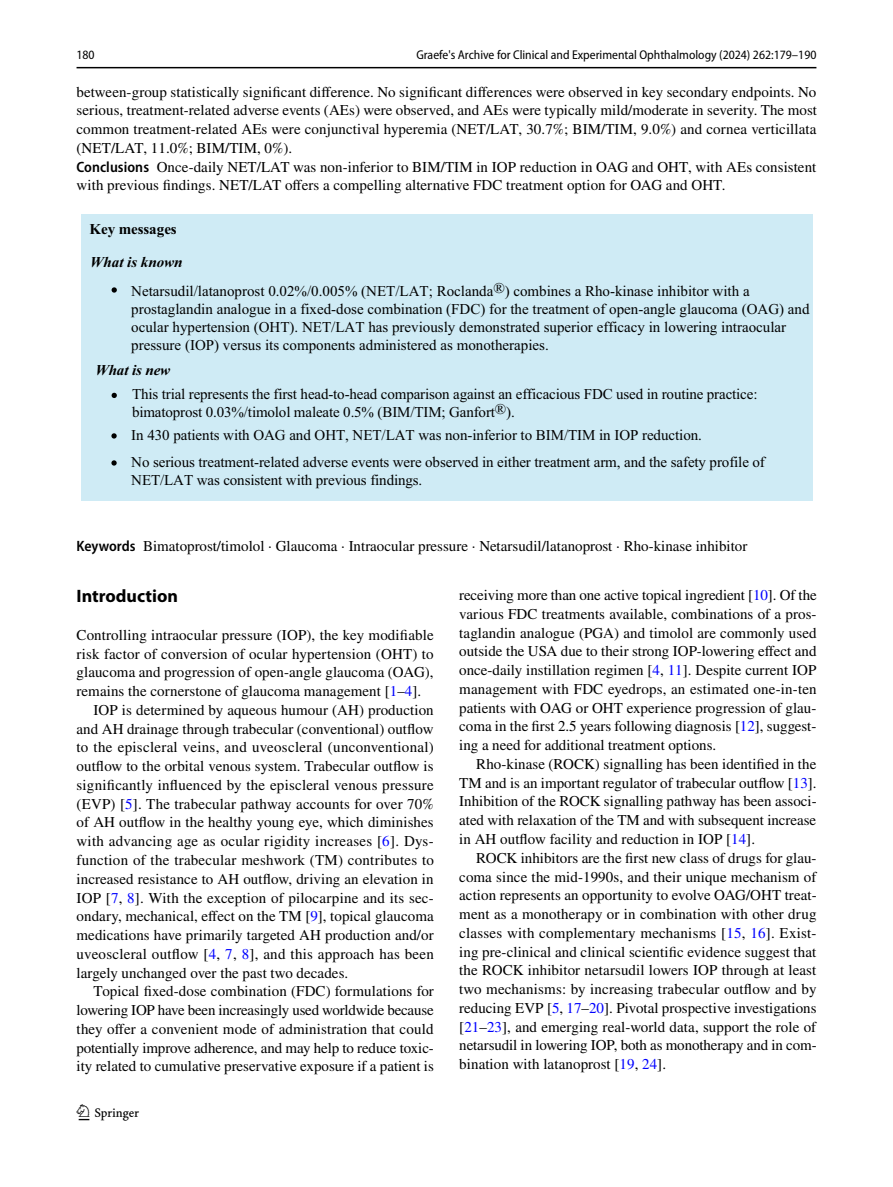
<style>
.page{position:relative;width:893px;height:1187px;background:#fff}
.page>*{position:absolute;margin:0;border:0;box-sizing:border-box;transform-origin:0 0}
.t1{font:22.5px "Springnew Regular 2";color:#000}
.t2{font:700 18px "Myriad Pro";color:#000}
.t3{font:15px/18.8px "STIX";letter-spacing:.005em;color:#000;text-align:justify}
.t4{font:15px/18px "Times New Roman";letter-spacing:-.005em;color:#000}
.t5{font:15px "STIX";letter-spacing:-.015em;color:#000}
.t6{font:italic 700 15px "Times New Roman";color:#000}
.t7{font:700 15px "Times New Roman";letter-spacing:-.005em;color:#000}
.t8{font:semi-condensed 12.75px "Myriad Pro";color:#000}
.s1{font-family:"Myriad Pro";font-weight:600;font-stretch:semi-condensed}
.s2{color:#00f}
</style>
<div class="page">
<hr style="left:77px;top:67px;width:739px;height:1px;background:#000">
<div style="left:81px;top:215px;width:731px;height:286px;background:#cfebf5"></div>
<svg style="left:112px;top:287px;width:5px;height:5px"></svg>
<svg style="left:112px;top:393px;width:5px;height:5px"></svg>
<svg style="left:111px;top:433px;width:6px;height:5px"></svg>
<svg style="left:111px;top:460px;width:6px;height:5px"></svg>
<p class="t8" style="left:77px;top:48px;width:20px">180</p>
<p class="t8" style="left:416px;top:48px;width:401px">Graefe's Archive for Clinical and Experimental Ophthalmology (2024) 262:179–190</p>
<p class="t3" style="left:77px;top:83px;width:742px;text-align:left">between-group statistically significant difference. No significant differences were observed in key secondary endpoints. No serious, treatment-related adverse events (AEs) were observed, and AEs were typically mild/moderate in severity. The most common treatment-related AEs were conjunctival hyperemia (NET/LAT, 30.7%; BIM/TIM, 9.0%) and cornea verticillata (NET/LAT, 11.0%; BIM/TIM, 0%).<br><span class="s1">Conclusions</span> Once-daily NET/LAT was non-inferior to BIM/TIM in IOP reduction in OAG and OHT, with AEs consistent with previous findings. NET/LAT offers a compelling alternative FDC treatment option for OAG and OHT.</p>
<p class="t7" style="left:90px;top:219px;width:88px">Key messages</p>
<p class="t6" style="left:90px;top:251px;width:94px">What is known</p>
<p class="t4" style="left:131px;top:283px;width:680px">Netarsudil/latanoprost 0.02%/0.005% (NET/LAT; Roclanda®) combines a Rho-kinase inhibitor with a prostaglandin analogue in a fixed-dose combination (FDC) for the treatment of open-angle glaucoma (OAG) and ocular hypertension (OHT). NET/LAT has previously demonstrated superior efficacy in lowering intraocular pressure (IOP) versus its components administered as monotherapies.</p>
<p class="t6" style="left:95px;top:360px;width:76px">What is new</p>
<p class="t4" style="left:132px;top:386px;width:627px">This trial represents the first head-to-head comparison against an efficacious FDC used in routine practice: bimatoprost 0.03%/timolol maleate 0.5% (BIM/TIM; Ganfort®).</p>
<p class="t4" style="left:131px;top:422px;width:635px;line-height:27px">In 430 patients with OAG and OHT, NET/LAT was non-inferior to BIM/TIM in IOP reduction.<br>No serious treatment-related adverse events were observed in either treatment arm, and the safety profile of</p>
<p class="t4" style="left:131px;top:472px;width:293px">NET/LAT was consistent with previous findings.</p>
<p class="t3" style="left:77px;top:538px;width:672px"><span class="s1">Keywords</span> Bimatoprost/timolol · Glaucoma · Intraocular pressure · Netarsudil/latanoprost · Rho-kinase inhibitor</p>
<p class="t2" style="left:77px;top:584px;width:103px">Introduction</p>
<p class="t3" style="left:77px;top:626px;width:359px">Controlling intraocular pressure (IOP), the key modifiable</p>
<p class="t3" style="left:77px;top:645px;width:359px">risk factor of conversion of ocular hypertension (OHT) to</p>
<p class="t3" style="left:77px;top:664px;width:359px">glaucoma and progression of open-angle glaucoma (OAG),</p>
<p class="t3" style="left:77px;top:682px;width:346px">remains the cornerstone of glaucoma management [<span class="s2">1</span>–<span class="s2">4</span>].</p>
<p class="t3" style="left:94px;top:701px;width:342px">IOP is determined by aqueous humour (AH) production</p>
<p class="t3" style="left:77px;top:720px;width:359px">and AH drainage through trabecular (conventional) outflow</p>
<p class="t3" style="left:77px;top:739px;width:359px">to the episcleral veins, and uveoscleral (unconventional)</p>
<p class="t3" style="left:77px;top:757px;width:359px">outflow to the orbital venous system. Trabecular outflow is</p>
<p class="t3" style="left:77px;top:776px;width:359px">significantly influenced by the episcleral venous pressure</p>
<p class="t3" style="left:77px;top:795px;width:359px">(EVP) [<span class="s2">5</span>]. The trabecular pathway accounts for over 70%</p>
<p class="t3" style="left:77px;top:814px;width:359px">of AH outflow in the healthy young eye, which diminishes</p>
<p class="t3" style="left:77px;top:832px;width:359px">with advancing age as ocular rigidity increases [<span class="s2">6</span>]. Dys-</p>
<p class="t3" style="left:77px;top:851px;width:359px">function of the trabecular meshwork (TM) contributes to</p>
<p class="t3" style="left:77px;top:870px;width:359px">increased resistance to AH outflow, driving an elevation in</p>
<p class="t3" style="left:77px;top:889px;width:359px">IOP [<span class="s2">7</span>, <span class="s2">8</span>]. With the exception of pilocarpine and its sec-</p>
<p class="t3" style="left:77px;top:907px;width:359px">ondary, mechanical, effect on the TM [<span class="s2">9</span>], topical glaucoma</p>
<p class="t3" style="left:77px;top:926px;width:359px">medications have primarily targeted AH production and/or</p>
<p class="t3" style="left:77px;top:945px;width:359px">uveoscleral outflow [<span class="s2">4</span>, <span class="s2">7</span>, <span class="s2">8</span>], and this approach has been</p>
<p class="t3" style="left:77px;top:964px;width:273px">largely unchanged over the past two decades.</p>
<p class="t3" style="left:94px;top:982px;width:342px">Topical fixed-dose combination (FDC) formulations for</p>
<p class="t5" style="left:77px;top:999px;width:359px">lowering IOP have been increasingly used worldwide because</p>
<p class="t3" style="left:77px;top:1020px;width:358px">they offer a convenient mode of administration that could</p>
<p class="t3" style="left:77px;top:1039px;width:359px">potentially improve adherence, and may help to reduce toxic-</p>
<p class="t3" style="left:77px;top:1057px;width:359px">ity related to cumulative preservative exposure if a patient is</p>
<p class="t3" style="left:459px;top:586px;width:359px">receiving more than one active topical ingredient [<span class="s2">10</span>]. Of the various FDC treatments available, combinations of a pros&shy;taglandin analogue (PGA) and timolol are commonly used outside the USA due to their strong IOP-lowering effect and once-daily instillation regimen [<span class="s2">4</span>, <span class="s2">11</span>]. Despite current IOP management with FDC eyedrops, an estimated one-in-ten patients with OAG or OHT experience progression of glau&shy;coma in the first 2.5 years following diagnosis [<span class="s2">12</span>], suggest&shy;ing a need for additional treatment options.</p>
<p class="t3" style="left:459px;top:755px;width:359px;text-indent:17px">Rho-kinase (ROCK) signalling has been identified in the TM and is an important regulator of trabecular outflow [<span class="s2">13</span>].<br>Inhibition of the ROCK signalling pathway has been associ&shy;ated with relaxation of the TM and with subsequent increase in AH outflow facility and reduction in IOP [<span class="s2">14</span>].</p>
<p class="t3" style="left:459px;top:849px;width:359px;text-indent:17px">ROCK inhibitors are the first new class of drugs for glau&shy;coma since the mid-1990s, and their unique mechanism of action represents an opportunity to evolve OAG/OHT treat&shy;ment as a monotherapy or in combination with other drug classes with complementary mechanisms [<span class="s2">15</span>, <span class="s2">16</span>]. Exist&shy;ing pre-clinical and clinical scientific evidence suggest that the ROCK inhibitor netarsudil lowers IOP through at least two mechanisms: by increasing trabecular outflow and by reducing EVP [<span class="s2">5</span>, <span class="s2">17</span>–<span class="s2">20</span>]. Pivotal prospective investigations [<span class="s2">21</span>–<span class="s2">23</span>], and emerging real-world data, support the role of netarsudil in lowering IOP, both as monotherapy and in com&shy;bination with latanoprost [<span class="s2">19</span>, <span class="s2">24</span>].</p>
<h1 class="t1" style="left:79px;top:1104px;width:62px">1 3</h1>
</div>
